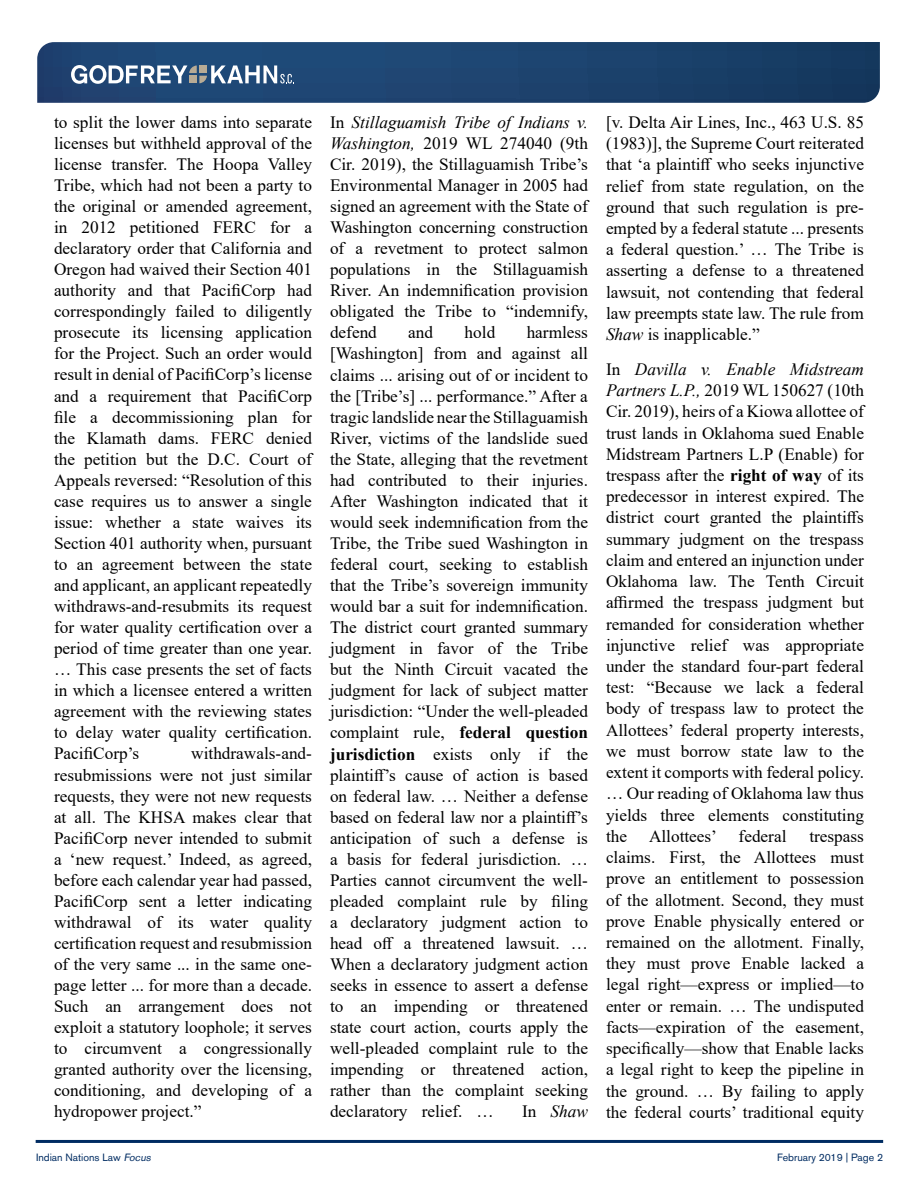
<style>
.page{position:relative;width:918px;height:1188px;background:#fff}
.page>*{position:absolute;margin:0;border:0;box-sizing:border-box;transform-origin:0 0}
.t1{font:17.25px/21px "Times New Roman";color:#000;text-align:justify}
.t2{font:italic 17.25px "Times New Roman";color:#000}
.t3{font:10.5px "Akzidenz Grotesk Std";color:#002c62}
.s1{font-style:italic}
.s2{font-weight:700}
.s3{font-style:normal}
</style>
<div class="page">
<svg style="left:37px;top:42px;width:843px;height:61px;background:#1d436e"></svg>
<hr style="left:36px;top:1140px;width:847px;height:3px;background:#002c62">
<svg style="left:71px;top:65px;width:223px;height:19px"></svg>
<p class="t1" style="left:54px;top:111px;width:260px">to split the lower dams into separate licenses but withheld approval of the license transfer. The Hoopa Valley Tribe, which had not been a party to the original or amended agreement, in 2012 petitioned FERC for a declaratory order that California and Oregon had waived their Section 401 authority and that PacifiCorp had correspondingly failed to diligently prosecute its licensing application for the Project. Such an order would result in denial of PacifiCorp’s license and a requirement that PacifiCorp file a decommissioning plan for the Klamath dams. FERC denied the petition but the D.C. Court of Appeals reversed: “Resolution of this case requires us to answer a single issue: whether a state waives its Section 401 authority when, pursuant to an agreement between the state and applicant, an applicant repeatedly withdraws-and-resubmits its request for water quality certification over a period of time greater than one year. … This case presents the set of facts in which a licensee entered a written agreement with the reviewing states to delay water quality certification.<br>PacifiCorp’s</p>
<p class="t1" style="left:54px;top:743px;width:260px;text-indent:137px">withdrawals-and&shy;resubmissions were not just similar requests, they were not new requests at all. The KHSA makes clear that PacifiCorp never intended to submit a ‘new request.’ Indeed, as agreed, before each calendar year had passed, PacifiCorp sent a letter indicating withdrawal of its water quality certification request and resubmission of the very same ... in the same one&shy;page letter ... for more than a decade.<br>Such an arrangement does not exploit a statutory loophole; it serves to circumvent a congressionally granted authority over the licensing, conditioning, and developing of a hydropower project.”</p>
<p class="t1" style="left:330px;top:111px;width:260px">In <span class="s1">Stillaguamish Tribe of Indians v.<br>Washington,</span> 2019 WL 274040 (9th Cir. 2019), the Stillaguamish Tribe’s Environmental Manager in 2005 had signed an agreement with the State of Washington concerning construction of a revetment to protect salmon populations in the Stillaguamish River. An indemnification provision obligated the Tribe to “indemnify, defend</p>
<p class="t1" style="left:330px;top:322px;width:260px;text-indent:197px">harmless [Washington] from and against all claims ... arising out of or incident to the [Tribe’s] ... performance.” After a tragic landslide near the Stillaguamish River, victims of the landslide sued the State, alleging that the revetment had contributed to their injuries.<br>After Washington indicated that it would seek indemnification from the Tribe, the Tribe sued Washington in federal court, seeking to establish that the Tribe’s sovereign immunity would bar a suit for indemnification.<br>The district court granted summary judgment in favor of the Tribe but the Ninth Circuit vacated the judgment for lack of subject matter jurisdiction: “Under the well-pleaded complaint rule, <span class="s2">federal question jurisdiction</span> exists only if the plaintiff’s cause of action is based on federal law. … Neither a defense based on federal law nor a plaintiff’s anticipation of such a defense is a basis for federal jurisdiction. … Parties cannot circumvent the well&shy;pleaded complaint rule by filing a declaratory judgment action to head off a threatened lawsuit. … When a declaratory judgment action seeks in essence to assert a defense to an impending or threatened state court action, courts apply the well-pleaded complaint rule to the impending or threatened action, rather than the complaint seeking declaratory relief. …</p>
<p class="t1" style="left:408px;top:322px;width:26px">and</p>
<p class="t1" style="left:465px;top:322px;width:32px">hold</p>
<p class="t2" style="left:522px;top:1100px;width:67px"><span class="s3">In</span> Shaw</p>
<p class="t1" style="left:606px;top:111px;width:260px">[v. Delta Air Lines, Inc., 463 U.S. 85 (1983)], the Supreme Court reiterated that ‘a plaintiff who seeks injunctive relief from state regulation, on the ground that such regulation is pre&shy;empted by a federal statute ... presents a federal question.’ … The Tribe is asserting a defense to a threatened lawsuit, not contending that federal law preempts state law. The rule from <span class="s1">Shaw</span> is inapplicable.”</p>
<p class="t1" style="left:606px;top:358px;width:260px">In <span class="s1">Davilla v. Enable Midstream Partners L.P.,</span> 2019 WL 150627 (10th Cir. 2019), heirs of a Kiowa allottee of trust lands in Oklahoma sued Enable Midstream Partners L.P (Enable) for trespass after the <span class="s2">right of way</span> of its predecessor in interest expired. The district court granted the plaintiffs summary judgment on the trespass claim and entered an injunction under Oklahoma law. The Tenth Circuit affirmed the trespass judgment but remanded for consideration whether injunctive relief was appropriate under the standard four-part federal test: “Because we lack a federal body of trespass law to protect the Allottees’ federal property interests, we must borrow state law to the extent it comports with federal policy. … Our reading of Oklahoma law thus yields three elements constituting the</p>
<p class="t1" style="left:649px;top:825px;width:70px">Allottees’</p>
<p class="t1" style="left:739px;top:825px;width:49px">federal</p>
<p class="t1" style="left:606px;top:825px;width:260px;text-indent:203px">trespass claims. First, the Allottees must prove an entitlement to possession of the allotment. Second, they must prove Enable physically entered or remained on the allotment. Finally, they must prove Enable lacked a legal right—express or implied—to enter or remain. … The undisputed facts—expiration of the easement, specifically—show that Enable lacks a legal right to keep the pipeline in the ground. … By failing to apply the federal courts’ traditional equity</p>
<p class="t3" style="left:36px;top:1151px;width:119px">Indian Nations Law <span class="s1">Focus</span></p>
<p class="t3" style="left:777px;top:1151px;width:107px">February 2019 | Page 2</p>
</div>
